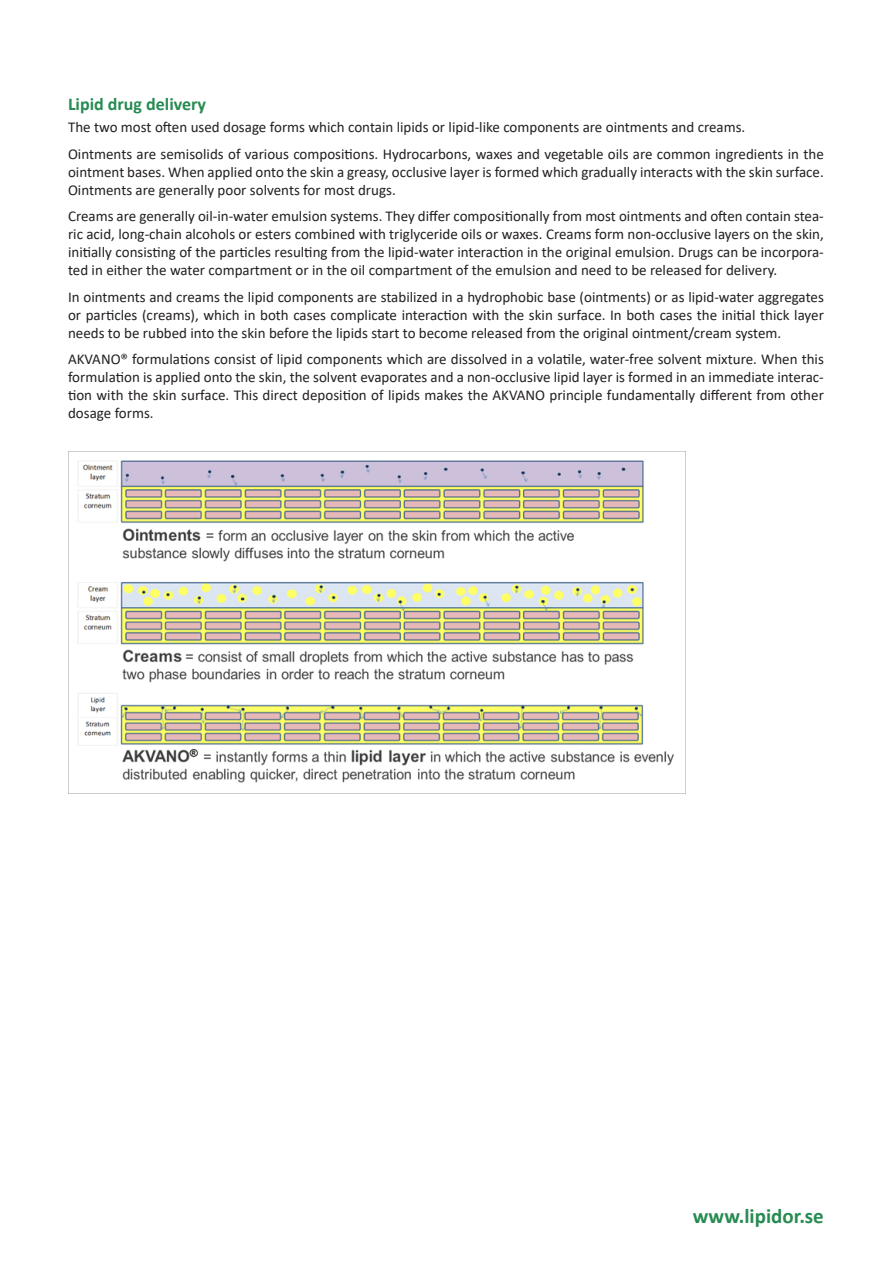
<style>
.page{position:relative;width:893px;height:1263px;background:#fff}
.page>*{position:absolute;margin:0;border:0;box-sizing:border-box;transform-origin:0 0}
.t1{font:700 21px "Calibri";color:#268b52}
.t2{font:700 18px "Calibri";color:#268b52}
.t3{font:15px/18px "Calibri";color:#231f20;text-align:justify}
</style>
<div class="page">
<img style="left:68px;top:452px;width:618px;height:341px">
<p class="t2" style="left:68px;top:93px;width:140px">Lipid drug delivery</p>
<p class="t3" style="left:68px;top:118px;width:679px">The two most often used dosage forms which contain lipids or lipid-like components are ointments and creams.</p>
<p class="t3" style="left:68px;top:144px;width:757px">Ointments are semisolids of various compositions. Hydrocarbons, waxes and vegetable oils are common ingredients in the ointment bases. When applied onto the skin a greasy, occlusive layer is formed which gradually interacts with the skin surface.<br>Ointments are generally poor solvents for most drugs.</p>
<p class="t3" style="left:68px;top:207px;width:757px">Creams are generally oil-in-water emulsion systems. They differ compositionally from most ointments and often contain stea&shy;ric acid, long-chain alcohols or esters combined with triglyceride oils or waxes. Creams form non-occlusive layers on the skin, initially consisting of the particles resulting from the lipid-water interaction in the original emulsion. Drugs can be incorpora&shy;ted in either the water compartment or in the oil compartment of the emulsion and need to be released for delivery.</p>
<p class="t3" style="left:68px;top:287px;width:757px">In ointments and creams the lipid components are stabilized in a hydrophobic base (ointments) or as lipid-water aggregates or particles (creams), which in both cases complicate interaction with the skin surface. In both cases the initial thick layer needs to be rubbed into the skin before the lipids start to become released from the original ointment/cream system.</p>
<p class="t3" style="left:68px;top:350px;width:757px">AKVANO® formulations consist of lipid components which are dissolved in a volatile, water-free solvent mixture. When this formulation is applied onto the skin, the solvent evaporates and a non-occlusive lipid layer is formed in an immediate interac&shy;tion with the skin surface. This direct deposition of lipids makes the AKVANO principle fundamentally different from other dosage forms.</p>
<p class="t1" style="left:693px;top:1203px;width:133px">www.lipidor.se</p>
</div>
